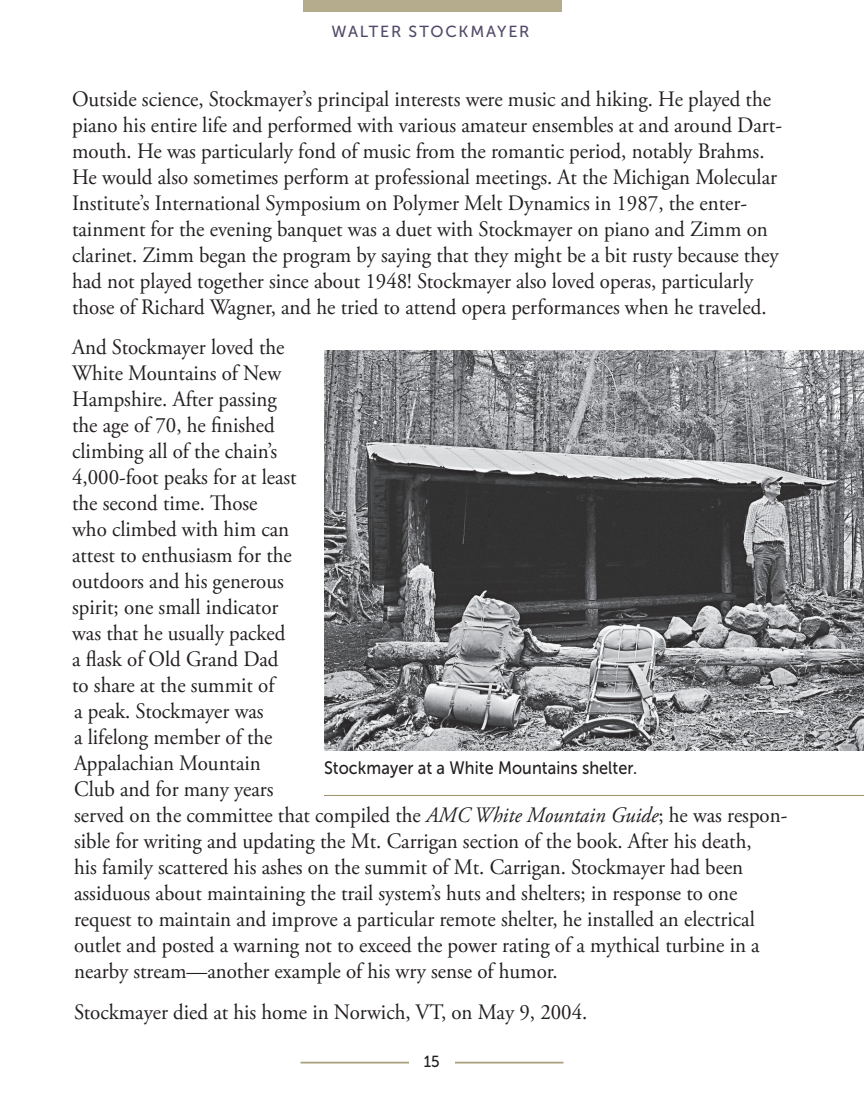
<style>
.page{position:relative;width:864px;height:1098px;background:#fff}
.page>*{position:absolute;margin:0;border:0;box-sizing:border-box;transform-origin:0 0}
.t1{font:22px/26px "Adobe Garamond Pro";color:#231f20;scale:.95 1}
.t2{font:18px "Museo Sans 500";letter-spacing:.005em;color:#231f20;scale:.9 1}
.t3{font:16px "Museo Sans 500";letter-spacing:.11em;color:#534a68}
.t4{font:16px "Museo Sans 500";color:#231f20;scale:.95 1}
.s1{font-style:italic}
</style>
<div class="page">
<hr style="left:301px;top:1062px;width:262px;height:1px;background:#9e936a">
<hr style="left:301px;top:1063px;width:262px;height:1px;background:#9e936a">
<div style="left:409px;top:1055px;width:45px;height:27px;background:#fff"></div>
<div style="left:303px;top:0;width:258px;height:12px;background:#b5ac8e"></div>
<hr style="left:324px;top:795px;width:540px;height:1px;background:#9e936a">
<img style="left:324px;top:350px;width:540px;height:400px">
<p class="t3" style="left:332px;top:23px;width:199px">WALTER STOCKMAYER</p>
<p class="t1" style="left:72px;top:87px;width:749px">Outside science, Stockmayer’s principal interests were music and hiking. He played the piano his entire life and performed with various amateur ensembles at and around Dart&shy;mouth. He was particularly fond of music from the romantic period, notably Brahms.<br>He would also sometimes perform at professional meetings. At the Michigan Molecular Institute’s International Symposium on Polymer Melt Dynamics in 1987, the enter&shy;tainment for the evening banquet was a duet with Stockmayer on piano and Zimm on clarinet. Zimm began the program by saying that they might be a bit rusty because they had not played together since about 1948! Stockmayer also loved operas, particularly those of Richard Wagner, and he tried to attend opera performances when he traveled.</p>
<p class="t1" style="left:72px;top:335px;width:754px">And Stockmayer loved the<br>White Mountains of New<br>Hampshire. After passing<br>the age of 70, he finished<br>climbing all of the chain’s<br>4,000-foot peaks for at least<br>the second time. Those<br>who climbed with him can<br>attest to enthusiasm for the<br>outdoors and his generous<br>spirit; one small indicator<br>was that he usually packed<br>a flask of Old Grand Dad<br>to share at the summit of<br>a peak. Stockmayer was<br>a lifelong member of the<br>Appalachian Mountain<br>Club and for many years<br>served on the committee that compiled the <span class="s1">AMC White Mountain Guide</span>; he was respon&shy;sible for writing and updating the Mt. Carrigan section of the book. After his death,<br>his family scattered his ashes on the summit of Mt. Carrigan. Stockmayer had been assiduous about maintaining the trail system’s huts and shelters; in response to one request to maintain and improve a particular remote shelter, he installed an electrical outlet and posted a warning not to exceed the power rating of a mythical turbine in a nearby stream—another example of his wry sense of humor.</p>
<p class="t1" style="left:74px;top:1000px;width:542px">Stockmayer died at his home in Norwich, VT, on May 9, 2004.</p>
<p class="t2" style="left:324px;top:758px;width:350px">Stockmayer at a White Mountains shelter.</p>
<p class="t4" style="left:424px;top:1052px;width:18px">15</p>
</div>
